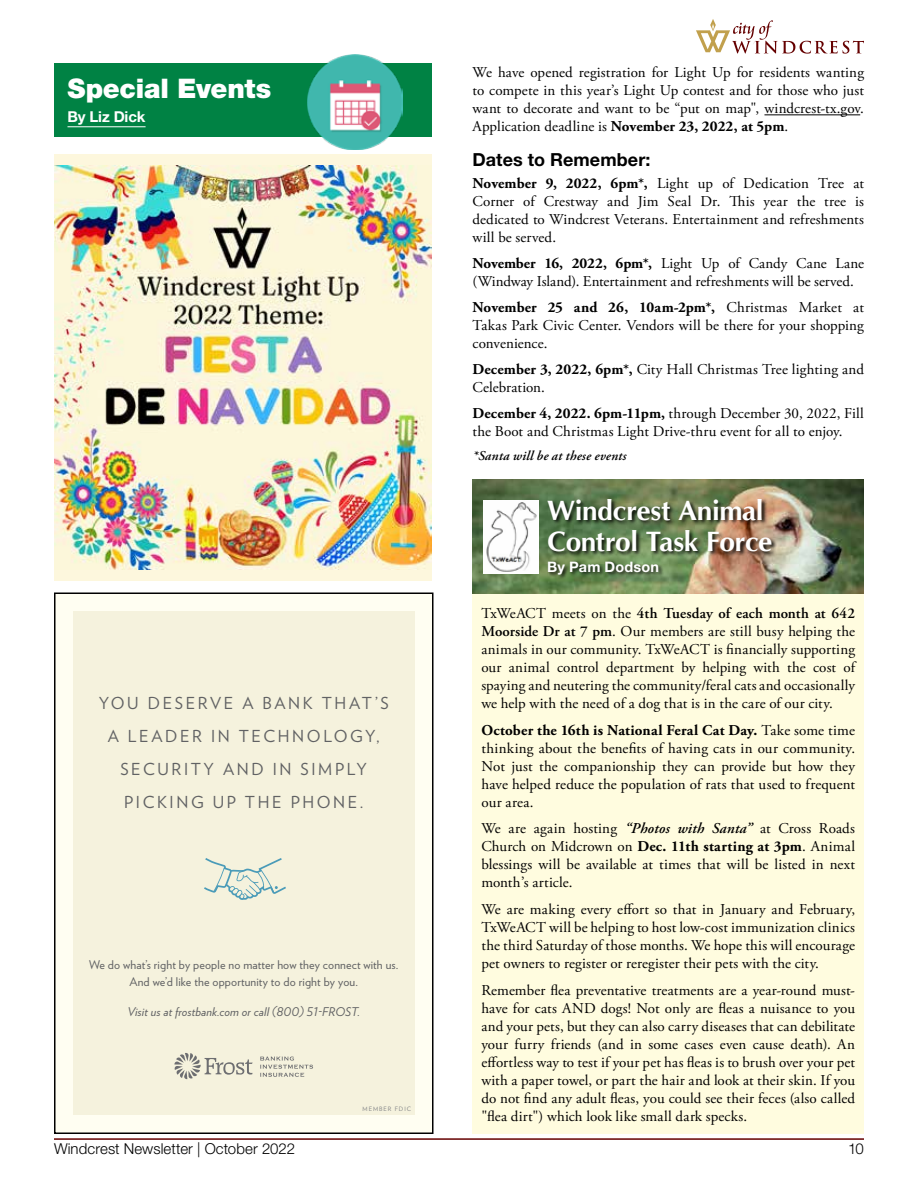
<style>
.page{position:relative;width:918px;height:1188px;background:#fff}
.page>*{position:absolute;margin:0;border:0;box-sizing:border-box;transform-origin:0 0}
.t1{font:700 27.9px/31px "CG Omega";letter-spacing:-.01em;color:#fff}
.t2{font:900 27px "Helvetica Neue LT Std";letter-spacing:-.01em;color:#fff}
.t3{font:700 18px "Helvetica Neue LT Std";letter-spacing:.005em;color:#000}
.t4{font:16.5px/33px "Verlag";letter-spacing:.16em;color:#616264;text-align:center}
.t5{font:15px/18px "Adobe Garamond Pro";letter-spacing:.005em;color:#000;text-align:justify}
.t6{font:300 15px "Helvetica Neue LT Std";letter-spacing:.005em;color:#000}
.t7{font:700 15px "Helvetica Neue LT Std";letter-spacing:-.01em;color:#fff}
.t8{font:700 14.4px "Helvetica Neue LT Std";letter-spacing:.015em;color:#fff}
.t9{font:italic 600 13.5px "Adobe Garamond Pro";letter-spacing:.015em;color:#000}
.t10{font:12px/16.8px "Verlag";letter-spacing:.01em;color:#616264;text-align:center}
.t11{font:italic 12px "Verlag";letter-spacing:.01em;color:#616264}
.t12{font:6px "Verlag";letter-spacing:.16em;color:#808285}
.s1{font-weight:700}
.s2{font-weight:600}
.s3{font-weight:600;font-style:italic}
</style>
<div class="page">
<svg style="left:696px;top:19px;width:168px;height:35px"></svg>
<div style="left:54px;top:64px;width:378px;height:73px;background:#008244"></div>
<hr style="left:68px;top:126px;width:78px;height:1px;background:#fff">
<img style="left:307px;top:55px;width:95px;height:95px">
<div style="left:54px;top:155px;width:378px;height:426px;background:#fdf7dd"></div>
<img style="left:54px;top:165px;width:378px;height:405px">
<hr style="left:764px;top:114px;width:96px;height:1px;background:#000">
<img style="left:472px;top:480px;width:392px;height:114px">
<div style="left:547px;top:498px;width:230px;height:82px;background:#000;opacity:.9"></div>
<img style="left:483px;top:501px;width:55px;height:73px">
<div style="left:472px;top:594px;width:392px;height:540px;background:#fffcdf"></div>
<div style="left:55px;top:593px;width:378px;height:540px;background:#fffef2"></div>
<div style="left:73px;top:612px;width:341px;height:503px;background:#f5f2dd"></div>
<svg style="left:204px;top:858px;width:82px;height:42px"></svg>
<svg style="left:174px;top:1053px;width:79px;height:26px"></svg>
<svg style="left:260px;top:1057px;width:53px;height:20px"></svg>
<div style="left:54px;top:592px;width:380px;height:542px;border:2px solid #000"></div>
<hr style="left:54px;top:1138px;width:810px;height:2px;background:#650000">
<h2 class="t2" style="left:68px;top:72px;width:205px">Special Events</h2>
<p class="t7" style="left:68px;top:107px;width:79px">By Liz Dick</p>
<p class="t4" style="left:99px;top:686px;width:292px">YOU DESERVE A BANK THAT’S<br>A LEADER IN TECHNOLOGY,<br>SECURITY AND IN SIMPLY<br>PICKING UP THE PHONE.</p>
<p class="t10" style="left:89px;top:956px;width:311px">We do what’s right by people no matter how they connect with us.<br>And we’d like the opportunity to do right by you.</p>
<p class="t11" style="left:128px;top:1002px;width:234px">Visit us at frostbank.com or call (800) 51-FROST.</p>
<p class="t12" style="left:363px;top:1105px;width:50px">MEMBER FDIC</p>
<p class="t5" style="left:472px;top:64px;width:393px">We have opened registration for Light Up for residents wanting to compete in this year’s Light Up contest and for those who just want to decorate and want to be “put on map", windcrest-tx.gov.<br>Application deadline is <span class="s1">November 23, 2022, at 5pm</span>.</p>
<p class="t3" style="left:472px;top:149px;width:180px">Dates to Remember:</p>
<p class="t5" style="left:472px;top:175px;width:393px"><span class="s1">November 9, 2022, 6pm*,</span> Light up of Dedication Tree at Corner of Crestway and Jim Seal Dr. This year the tree is dedicated to Windcrest Veterans. Entertainment and refreshments will be served.</p>
<p class="t5" style="left:472px;top:255px;width:393px"><span class="s1">November 16, 2022, 6pm*,</span> Light Up of Candy Cane Lane (Windway Island). Entertainment and refreshments will be served.</p>
<p class="t5" style="left:472px;top:299px;width:393px"><span class="s1">November 25 and 26, 10am-2pm*,</span> Christmas Market at Takas Park Civic Center. Vendors will be there for your shopping convenience.</p>
<p class="t5" style="left:472px;top:361px;width:393px"><span class="s1">December 3, 2022, 6pm*,</span> City Hall Christmas Tree lighting and<br>Celebration.</p>
<p class="t5" style="left:472px;top:404px;width:393px"><span class="s1">December 4, 2022. 6pm-11pm,</span> through December 30, 2022, Fill the Boot and Christmas Light Drive-thru event for all to enjoy.</p>
<p class="t9" style="left:472px;top:448px;width:156px">*Santa will be at these events</p>
<h1 class="t1" style="left:547px;top:495px;width:226px">Windcrest Animal<br>Control Task Force</h1>
<p class="t8" style="left:547px;top:558px;width:113px">By Pam Dodson</p>
<p class="t5" style="left:481px;top:604px;width:375px">TxWeACT meets on the <span class="s2">4th Tuesday of each month at 642<br>Moorside Dr at 7 pm</span>. Our members are still busy helping the animals in our community. TxWeACT is financially supporting our animal control department by helping with the cost of spaying and neutering the community/feral cats and occasionally we help with the need of a dog that is in the care of our city.</p>
<p class="t5" style="left:481px;top:721px;width:375px"><span class="s1">October the 16th is National Feral Cat Day.</span> Take some time thinking about the benefits of having cats in our community.<br>Not just the companionship they can provide but how they have helped reduce the population of rats that used to frequent our area.</p>
<p class="t5" style="left:481px;top:820px;width:375px">We are again hosting <span class="s3">“Photos with Santa”</span> at Cross Roads Church on Midcrown on <span class="s1">Dec. 11th starting at 3pm</span>. Animal blessings will be available at times that will be listed in next month’s article.</p>
<p class="t5" style="left:481px;top:901px;width:375px">We are making every effort so that in January and February, TxWeACT will be helping to host low-cost immunization clinics the third Saturday of those months. We hope this will encourage pet owners to register or reregister their pets with the city.</p>
<p class="t5" style="left:481px;top:982px;width:375px">Remember flea preventative treatments are a year-round must&shy;have for cats AND dogs! Not only are fleas a nuisance to you and your pets, but they can also carry diseases that can debilitate your furry friends (and in some cases even cause death). An effortless way to test if your pet has fleas is to brush over your pet with a paper towel, or part the hair and look at their skin. If you do not find any adult fleas, you could see their feces (also called "flea dirt") which look like small dark specks.</p>
<p class="t6" style="left:54px;top:1140px;width:243px">Windcrest Newsletter | October 2022</p>
<p class="t6" style="left:848px;top:1140px;width:17px">10</p>
</div>
